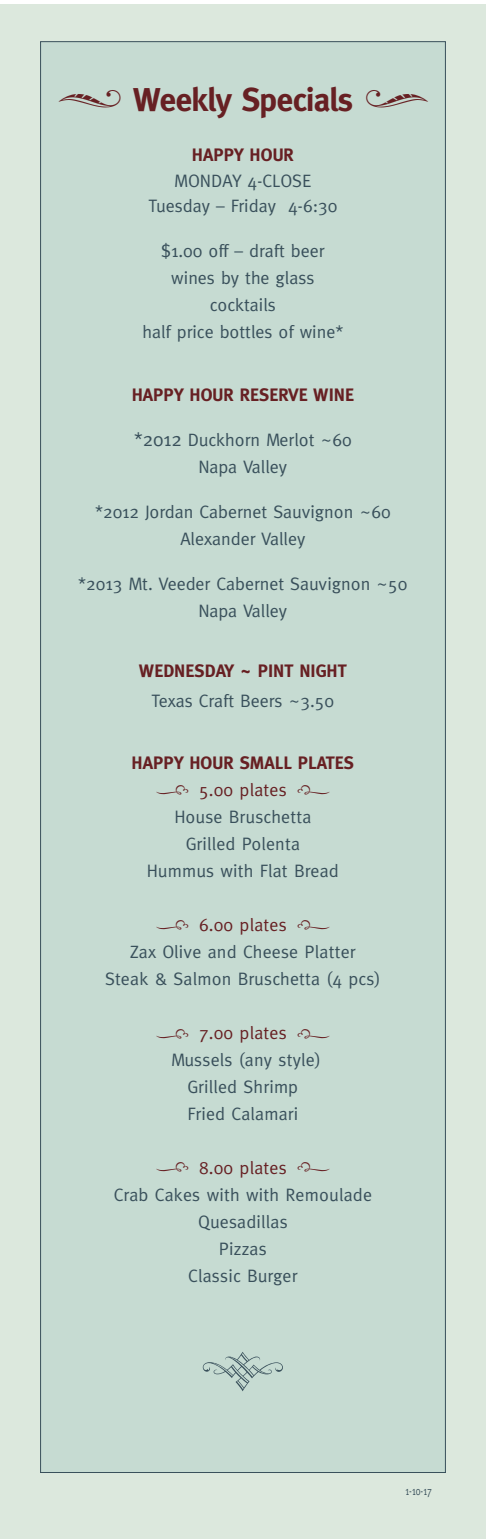
<style>
.page{position:relative;width:486px;height:1539px;background:#fff}
.page>*{position:absolute;margin:0;border:0;box-sizing:border-box;transform-origin:0 0}
.t1{font:54px "Type Embellishments One Plain";color:#39505b}
.t2{font:45px "Type Embellishments One Plain";color:#672023}
.t3{font:700 33px "Meta";letter-spacing:-.02em;color:#672023}
.t4{font:27px "Type Embellishments One Plain";color:#672023}
.t5{font:18px/27px "Meta";color:#39505b;text-align:center}
.t6{font:700 18px "Meta";color:#672023}
.t7{font:18px "Meta";letter-spacing:.01em;color:#672023}
.t8{font:12px "Meta";color:#39505b;scale:.75 1}
.s1{font-size:19.5px}
</style>
<div class="page">
<div style="left:0;top:4px;width:486px;height:1535px;background:#dce8dd"></div>
<div style="left:40px;top:42px;width:405px;height:1431px;background:#c6dbd2;border:1px solid #39505b"></div>
<p class="t2" style="left:57px;top:81px;width:67px">}</p>
<p class="t3" style="left:133px;top:81px;width:222px">Weekly Specials</p>
<p class="t6" style="left:192px;top:144px;width:104px">HAPPY HOUR</p>
<p class="t5" style="left:174px;top:167px;width:139px">MONDAY 4-CLOSE</p>
<p class="t5" style="left:148px;top:192px;width:190px">Tuesday – Friday 4-6:30</p>
<p class="t5" style="left:161px;top:237px;width:165px">$1.00 off – draft beer</p>
<p class="t5" style="left:171px;top:264px;width:145px">wines by the glass</p>
<p class="t5" style="left:210px;top:291px;width:68px">cocktails</p>
<p class="t5" style="left:142px;top:318px;width:202px">half price bottles of wine*</p>
<p class="t6" style="left:132px;top:384px;width:224px">HAPPY HOUR RESERVE WINE</p>
<p class="t5" style="left:134px;top:426px;width:219px"><span class="s1">*2012</span> Duckhorn Merlot ~60</p>
<p class="t5" style="left:199px;top:453px;width:90px">Napa Valley</p>
<p class="t5" style="left:95px;top:498px;width:297px">*2012 Jordan Cabernet Sauvignon ~60</p>
<p class="t5" style="left:180px;top:525px;width:127px">Alexander Valley</p>
<p class="t5" style="left:78px;top:570px;width:331px">*2013 Mt. Veeder Cabernet Sauvignon ~50</p>
<p class="t5" style="left:199px;top:597px;width:90px">Napa Valley</p>
<p class="t6" style="left:139px;top:660px;width:209px">WEDNESDAY ~ PINT NIGHT</p>
<p class="t5" style="left:152px;top:687px;width:184px">Texas Craft Beers ~3.50</p>
<p class="t6" style="left:132px;top:752px;width:224px">HAPPY HOUR SMALL PLATES</p>
<p class="t7" style="left:199px;top:779px;width:89px">5.00 plates</p>
<p class="t5" style="left:174px;top:803px;width:139px">House Bruschetta</p>
<p class="t5" style="left:186px;top:830px;width:116px">Grilled Polenta</p>
<p class="t5" style="left:147px;top:857px;width:193px">Hummus with Flat Bread</p>
<p class="t4" style="left:155px;top:779px;width:36px">j</p>
<p class="t4" style="left:296px;top:779px;width:36px">i</p>
<p class="t7" style="left:199px;top:914px;width:89px">6.00 plates</p>
<p class="t5" style="left:105px;top:938px;width:277px">Zax Olive and Cheese Platter<br>Steak &amp; Salmon Bruschetta (4 pcs)</p>
<p class="t7" style="left:199px;top:1022px;width:89px">7.00 plates</p>
<p class="t5" style="left:171px;top:1046px;width:151px">Mussels (any style)</p>
<p class="t5" style="left:188px;top:1073px;width:112px">Grilled Shrimp</p>
<p class="t5" style="left:187px;top:1100px;width:112px">Fried Calamari</p>
<p class="t4" style="left:155px;top:914px;width:36px">j</p>
<p class="t4" style="left:296px;top:914px;width:36px">i</p>
<p class="t4" style="left:155px;top:1023px;width:36px">j</p>
<p class="t4" style="left:296px;top:1023px;width:36px">i</p>
<p class="t7" style="left:199px;top:1157px;width:89px">8.00 plates</p>
<p class="t5" style="left:114px;top:1181px;width:260px">Crab Cakes with with Remoulade</p>
<p class="t5" style="left:198px;top:1208px;width:91px">Quesadillas</p>
<p class="t5" style="left:219px;top:1235px;width:49px">Pizzas</p>
<p class="t5" style="left:188px;top:1262px;width:111px">Classic Burger</p>
<p class="t4" style="left:155px;top:1156px;width:36px">j</p>
<p class="t4" style="left:296px;top:1156px;width:36px">i</p>
<p class="t1" style="left:200px;top:1350px;width:87px">8</p>
<p class="t8" style="left:405px;top:1483px;width:37px">1-10-17</p>
</div>
